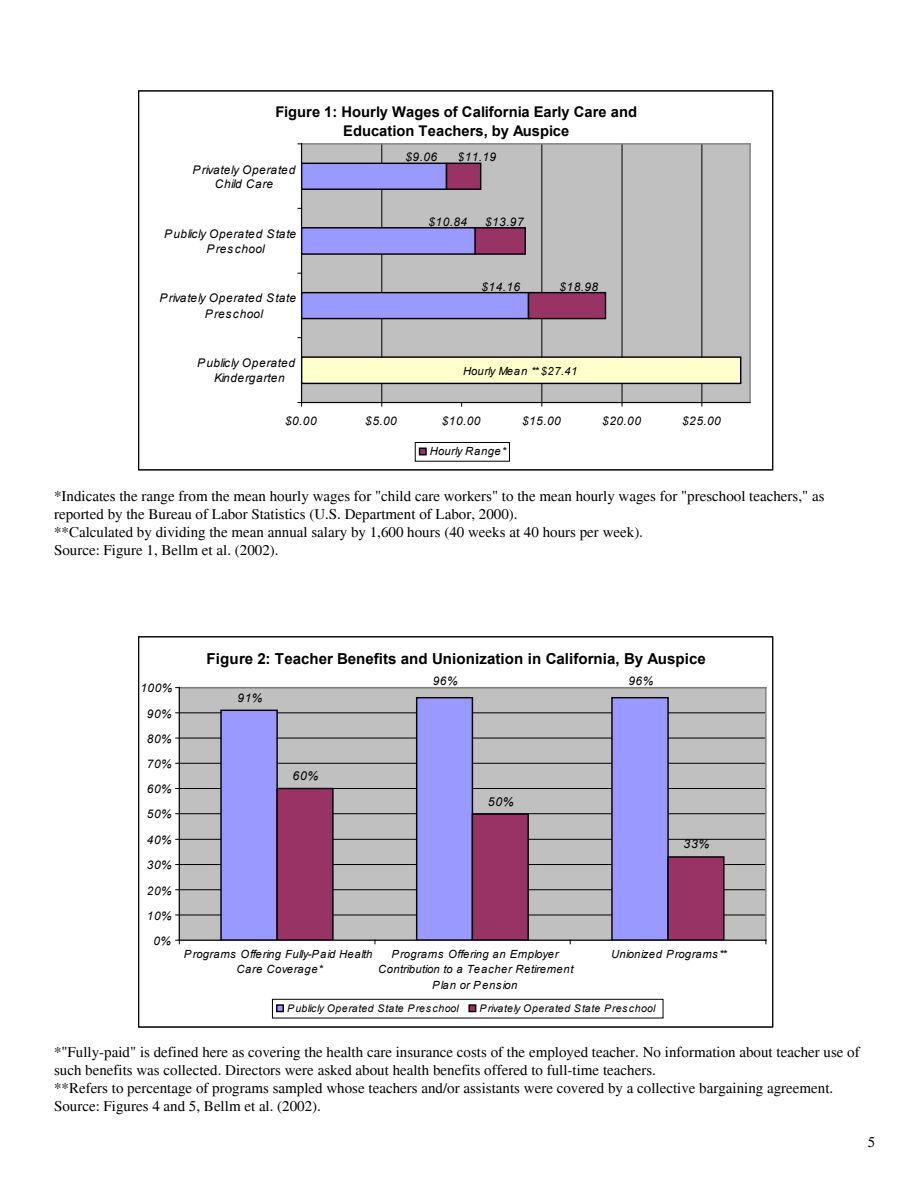
<style>
.page{position:relative;width:918px;height:1188px;background:#fff}
.page>*{position:absolute;margin:0;border:0;box-sizing:border-box;transform-origin:0 0}
.t1{font:700 15.15px "Arial";letter-spacing:.01em;color:#000}
.t2{font:15px/18px "Times";color:#000}
.t3{font:700 14.7px/18.8px "Arial";color:#000;text-align:center}
.t4{font:italic 12.3px "Arial";color:#000}
.t5{font:italic 11.85px/15.5px "Arial";letter-spacing:.045em;color:#000;text-align:center}
.t6{font:italic 11.25px/15.5px "Arial";letter-spacing:.04em;color:#000;text-align:center}
.t7{font:italic 10.5px "Arial";letter-spacing:.045em;color:#000}
</style>
<div class="page">
<svg style="left:138px;top:636px;width:635px;height:392px"></svg>
<svg style="left:138px;top:90px;width:635px;height:381px"></svg>
<p class="t3" style="left:275px;top:103px;width:363px">Figure 1: Hourly Wages of California Early Care and<br>Education Teachers, by Auspice</p>
<p class="t5" style="left:193px;top:163px;width:104px;line-height:14.1px">Privately Operated<br>Child Care</p>
<p class="t5" style="left:207px;top:226px;width:91px;text-align:left;text-indent:-42px">Publicly Operated State<br>Preschool</p>
<p class="t5" style="left:205px;top:291px;width:93px;text-align:left;text-indent:-45px">Privately Operated State<br>Preschool</p>
<p class="t5" style="left:197px;top:355px;width:100px">Publicly Operated<br>Kindergarten</p>
<p class="t5" style="left:406px;top:149px;width:33px">$9.06</p>
<p class="t5" style="left:458px;top:149px;width:40px">$11.19</p>
<p class="t5" style="left:428px;top:214px;width:40px">$10.84</p>
<p class="t5" style="left:485px;top:214px;width:40px">$13.97</p>
<p class="t5" style="left:482px;top:279px;width:40px">$14.16</p>
<p class="t5" style="left:560px;top:279px;width:40px">$18.98</p>
<p class="t6" style="left:463px;top:363px;width:116px">Hourly Mean ** $27.41</p>
<p class="t5" style="left:285px;top:413px;width:33px">$0.00</p>
<p class="t5" style="left:365px;top:413px;width:33px">$5.00</p>
<p class="t5" style="left:442px;top:413px;width:40px">$10.00</p>
<p class="t5" style="left:522px;top:413px;width:40px">$15.00</p>
<p class="t5" style="left:602px;top:413px;width:40px">$20.00</p>
<p class="t5" style="left:682px;top:413px;width:40px">$25.00</p>
<p class="t6" style="left:430px;top:444px;width:78px">Hourly Range*</p>
<p class="t2" style="left:54px;top:487px;width:772px">*Indicates the range from the mean hourly wages for "child care workers" to the mean hourly wages for "preschool teachers," as reported by the Bureau of Labor Statistics (U.S. Department of Labor, 2000).<br>**Calculated by dividing the mean annual salary by 1,600 hours (40 weeks at 40 hours per week).<br>Source: Figure 1, Bellm et al. (2002).</p>
<p class="t5" style="left:140px;top:681px;width:33px">100%</p>
<p class="t5" style="left:147px;top:706px;width:26px">90%</p>
<p class="t5" style="left:147px;top:731px;width:26px">80%</p>
<p class="t5" style="left:147px;top:756px;width:26px">70%</p>
<p class="t5" style="left:147px;top:782px;width:26px">60%</p>
<p class="t5" style="left:147px;top:807px;width:26px">50%</p>
<p class="t5" style="left:147px;top:832px;width:26px">40%</p>
<p class="t5" style="left:147px;top:858px;width:26px">30%</p>
<p class="t5" style="left:147px;top:883px;width:26px">20%</p>
<p class="t5" style="left:147px;top:908px;width:26px">10%</p>
<p class="t5" style="left:153px;top:933px;width:19px">0%</p>
<p class="t1" style="left:207px;top:649px;width:501px">Figure 2: Teacher Benefits and Unionization in California, By Auspice</p>
<p class="t5" style="left:238px;top:690px;width:26px">91%</p>
<p class="t5" style="left:433px;top:673px;width:26px">96%</p>
<p class="t5" style="left:629px;top:673px;width:26px">96%</p>
<p class="t4" style="left:293px;top:768px;width:27px">60%</p>
<p class="t4" style="left:488px;top:793px;width:27px">50%</p>
<p class="t4" style="left:684px;top:836px;width:27px">33%</p>
<p class="t6" style="left:184px;top:946px;width:190px">Programs Offering Fully-Paid Health<br>Care Coverage*</p>
<p class="t6" style="left:378px;top:946px;width:197px">Programs Offering an Employer<br>Contribution to a Teacher Retirement<br>Plan or Pension</p>
<p class="t6" style="left:611px;top:946px;width:117px">Unionized Programs**</p>
<p class="t7" style="left:287px;top:1002px;width:173px">Publicly Operated State Preschool</p>
<p class="t7" style="left:480px;top:1002px;width:177px">Privately Operated State Preschool</p>
<p class="t2" style="left:54px;top:1043px;width:807px">*"Fully-paid" is defined here as covering the health care insurance costs of the employed teacher. No information about teacher use of such benefits was collected. Directors were asked about health benefits offered to full-time teachers.<br>**Refers to percentage of programs sampled whose teachers and/or assistants were covered by a collective bargaining agreement.<br>Source: Figures 4 and 5, Bellm et al. (2002).</p>
<p class="t2" style="left:868px;top:1133px;width:9px">5</p>
</div>
